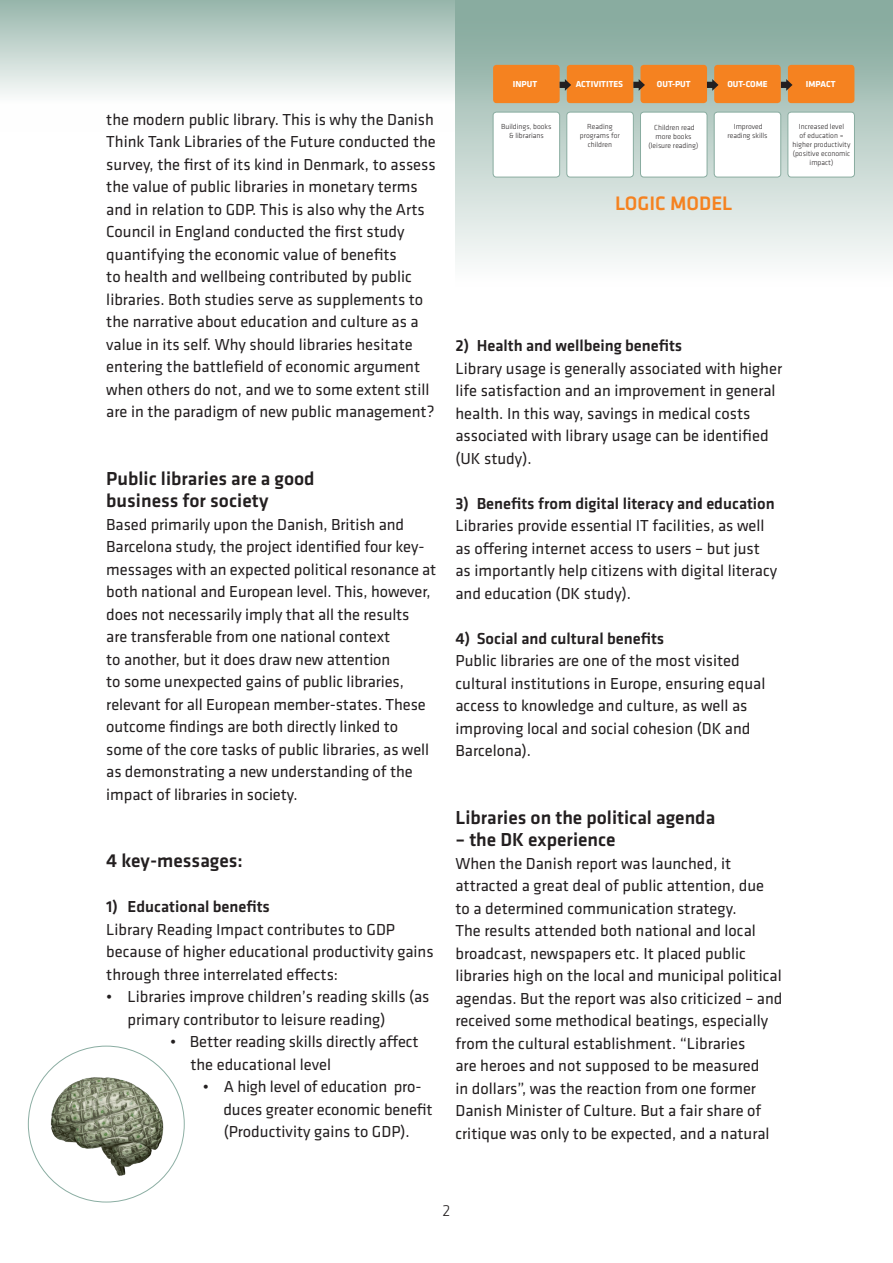
<style>
.page{position:relative;width:893px;height:1263px;background:#fff}
.page>*{position:absolute;margin:0;border:0;box-sizing:border-box;transform-origin:0 0}
.t1{font:500 20.25px "Klavika";color:#f58220}
.t2{font:500 19.5px "Klavika";color:#231f20}
.t3{font:16.5px/22.5px "Klavika";color:#231f20}
.t4{font:500 16.5px "Klavika";color:#231f20}
.t5{font:300 16.5px "Klavika";color:#231f20}
.t6{font:700 9px "Klavika";color:#fff}
.t7{font:300 7.65px/9.1px "Klavika";color:#231f20;text-align:center}
</style>
<div class="page">
<div style="left:0;top:0;width:893px;height:132px;background:linear-gradient(to bottom,#9ab8ae,#fff)"></div>
<div style="left:456px;top:0;width:437px;height:286px;background:linear-gradient(to bottom,#7fa496,#fff)"></div>
<img style="left:47px;top:1074px;width:119px;height:111px">
<div style="left:493px;top:112px;width:67px;height:65px;background:#fff;border-radius:3px"></div>
<div style="left:493px;top:112px;width:67px;height:65px;border:1px solid #89aca0;border-radius:3px"></div>
<div style="left:493px;top:65px;width:67px;height:38px;background:#f58220;border-radius:3px"></div>
<div style="left:567px;top:112px;width:66px;height:65px;background:#fff;border-radius:3px"></div>
<div style="left:566px;top:112px;width:68px;height:65px;border:1px solid #89aca0;border-radius:3px"></div>
<div style="left:567px;top:65px;width:66px;height:38px;background:#f58220;border-radius:3px"></div>
<div style="left:640px;top:112px;width:67px;height:65px;background:#fff;border-radius:3px"></div>
<div style="left:640px;top:112px;width:67px;height:65px;border:1px solid #89aca0;border-radius:3px"></div>
<div style="left:640px;top:65px;width:67px;height:38px;background:#f58220;border-radius:3px"></div>
<div style="left:714px;top:112px;width:67px;height:65px;background:#fff;border-radius:3px"></div>
<div style="left:714px;top:112px;width:67px;height:65px;border:1px solid #89aca0;border-radius:3px"></div>
<div style="left:714px;top:65px;width:67px;height:38px;background:#f58220;border-radius:3px"></div>
<div style="left:788px;top:112px;width:66px;height:65px;background:#fff;border-radius:3px"></div>
<div style="left:787px;top:112px;width:68px;height:65px;border:1px solid #89aca0;border-radius:3px"></div>
<div style="left:788px;top:65px;width:66px;height:38px;background:#f58220;border-radius:3px"></div>
<svg style="left:560px;top:79px;width:11px;height:12px"></svg>
<svg style="left:634px;top:79px;width:11px;height:12px"></svg>
<div style="left:633px;top:82px;width:7px;height:6px;border:2px solid #231f20"></div>
<svg style="left:707px;top:79px;width:11px;height:12px"></svg>
<svg style="left:781px;top:79px;width:11px;height:12px"></svg>
<p class="t3" style="left:106px;top:108px;width:331px">the modern public library. This is why the Danish Think Tank Libraries of the Future conducted the survey, the first of its kind in Denmark, to assess the value of public libraries in monetary terms and in relation to GDP. This is also why the Arts Council in England conducted the first study quantifying the economic value of benefits<br>to health and wellbeing contributed by public libraries. Both studies serve as supplements to the narrative about education and culture as a value in its self. Why should libraries hesitate entering the battlefield of economic argument when others do not, and we to some extent still are in the paradigm of new public management?</p>
<p class="t2" style="left:106px;top:465px;width:210px">Public libraries are a good</p>
<p class="t2" style="left:106px;top:488px;width:164px">business for society</p>
<p class="t3" style="left:106px;top:513px;width:332px">Based primarily upon the Danish, British and Barcelona study, the project identified four key&shy;messages with an expected political resonance at both national and European level. This, however, does not necessarily imply that all the results<br>are transferable from one national context<br>to another, but it does draw new attention<br>to some unexpected gains of public libraries, relevant for all European member-states. These outcome findings are both directly linked to some of the core tasks of public libraries, as well as demonstrating a new understanding of the impact of libraries in society.</p>
<p class="t2" style="left:106px;top:848px;width:138px">4 key-messages:</p>
<p class="t4" style="left:106px;top:896px;width:165px">1) Educational benefits</p>
<p class="t3" style="left:106px;top:918px;width:329px">Library Reading Impact contributes to GDP because of higher educational productivity gains through three interrelated effects:</p>
<p class="t3" style="left:128px;top:985px;width:303px;text-indent:-21px">• Libraries improve children’s reading skills (as primary contributor to leisure reading)</p>
<p class="t3" style="left:190px;top:1030px;width:230px;text-indent:-20px">• Better reading skills directly affect the educational level</p>
<p class="t3" style="left:223px;top:1075px;width:211px;text-indent:-21px">• A high level of education pro&shy;duces greater economic benefit</p>
<p class="t3" style="left:224px;top:1120px;width:188px">(Productivity gains to GDP).</p>
<p class="t6" style="left:513px;top:78px;width:26px">INPUT</p>
<p class="t6" style="left:576px;top:78px;width:49px">ACTIVITITES</p>
<p class="t6" style="left:657px;top:78px;width:35px">OUT-PUT</p>
<p class="t6" style="left:727px;top:78px;width:42px">OUT-COME</p>
<p class="t6" style="left:806px;top:78px;width:31px">IMPACT</p>
<p class="t7" style="left:501px;top:122px;width:52px">Buildings, books</p>
<p class="t7" style="left:509px;top:131px;width:36px">&amp; librarians</p>
<p class="t7" style="left:580px;top:122px;width:41px">Reading programs for children</p>
<p class="t7" style="left:654px;top:123px;width:42px">Children read</p>
<p class="t7" style="left:727px;top:122px;width:42px">Improved reading skills</p>
<p class="t7" style="left:799px;top:122px;width:47px">Increased level</p>
<p class="t7" style="left:799px;top:131px;width:46px">of education =</p>
<p class="t7" style="left:792px;top:140px;width:60px">higher productivity</p>
<p class="t7" style="left:793px;top:149px;width:59px">(positive economic impact)</p>
<p class="t7" style="left:655px;top:132px;width:37px">more books</p>
<p class="t7" style="left:649px;top:141px;width:51px">(leisure reading)</p>
<p class="t1" style="left:615px;top:190px;width:119px">LOGIC MODEL</p>
<p class="t4" style="left:455px;top:335px;width:228px">2) Health and wellbeing benefits</p>
<p class="t3" style="left:455px;top:357px;width:328px">Library usage is generally associated with higher life satisfaction and an improvement in general health. In this way, savings in medical costs associated with library usage can be identified (UK study).</p>
<p class="t4" style="left:455px;top:492px;width:321px">3) Benefits from digital literacy and education</p>
<p class="t3" style="left:455px;top:514px;width:323px">Libraries provide essential IT facilities, as well as offering internet access to users – but just as importantly help citizens with digital literacy and education (DK study).</p>
<p class="t4" style="left:455px;top:627px;width:210px">4) Social and cultural benefits</p>
<p class="t3" style="left:455px;top:649px;width:311px">Public libraries are one of the most visited cultural institutions in Europe, ensuring equal access to knowledge and culture, as well as improving local and social cohesion (DK and Barcelona).</p>
<p class="t2" style="left:455px;top:804px;width:261px">Libraries on the political agenda</p>
<p class="t2" style="left:455px;top:827px;width:162px">– the DK experience</p>
<p class="t3" style="left:455px;top:852px;width:329px">When the Danish report was launched, it attracted a great deal of public attention, due to a determined communication strategy.<br>The results attended both national and local broadcast, newspapers etc. It placed public libraries high on the local and municipal political agendas. But the report was also criticized – and received some methodical beatings, especially from the cultural establishment. “Libraries<br>are heroes and not supposed to be measured<br>in dollars”, was the reaction from one former Danish Minister of Culture. But a fair share of critique was only to be expected, and a natural</p>
<p class="t5" style="left:442px;top:1200px;width:9px">2</p>
</div>
